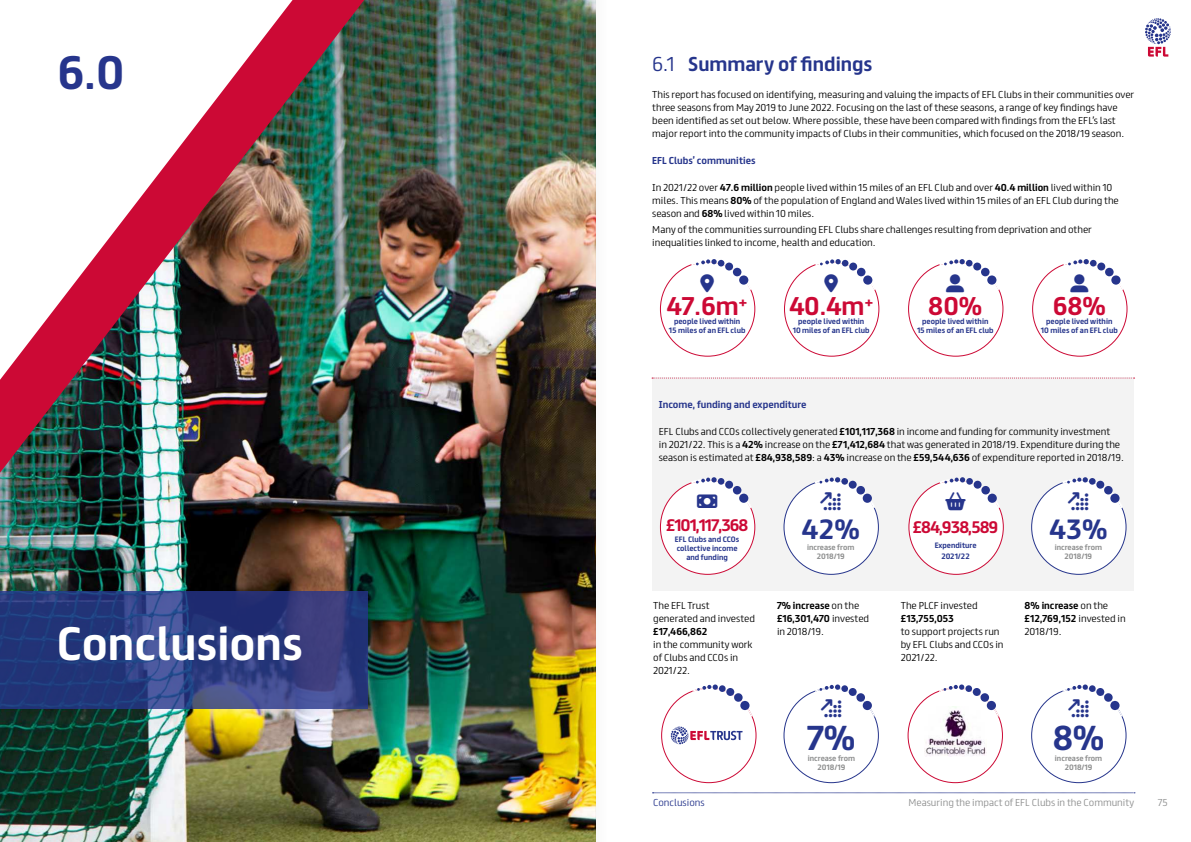
<style>
.page{position:relative;width:1191px;height:842px;background:#fff}
.page>*{position:absolute;margin:0;border:0;box-sizing:border-box;transform-origin:0 0}
.t1{font:700 42px "EFL";color:#fff}
.t2{font:700 42px "EFL";color:#26358c}
.t3{font:700 31px "EFL";color:#26358c}
.t4{font:700 25px "EFL";color:#26358c}
.t5{font:700 23px "EFL";color:#cc0935}
.t6{font:700 18px "EFL";color:#26358c}
.t7{font:700 15px "EFL";letter-spacing:-.06em;color:#cc0935}
.t8{font:300 9px/13px "EFL";color:#000}
.t9{font:700 9px "EFL";color:#26358c}
.t10{font:300 9px "EFL";color:#8e8f8f}
.t11{font:700 9px "EFL";color:#000}
.t12{font:300 9px "EFL";color:#26358c}
.t13{font:700 7px/9px "EFL";color:#26358c;text-align:center}
.t14{font:700 7px/9px "EFL";color:#8e8f8f;text-align:center}
.s1{font-weight:300}
.s2{font-weight:700}
</style>
<div class="page">
<div style="left:652px;top:378px;width:482px;height:213px;background:#f3f3f3"></div>
<img style="left:0;top:0;width:595px;height:842px">
<img style="left:0;top:0;width:364px;height:473px">
<svg style="left:0;top:591px;width:368px;height:118px;background:#2d3d80"></svg>
<div style="left:660px;top:480px;width:95px;height:94px;background:#fff;border-radius:50%"></div>
<div style="left:784px;top:480px;width:94px;height:94px;background:#fff;border-radius:50%"></div>
<div style="left:909px;top:480px;width:94px;height:94px;background:#fff;border-radius:50%"></div>
<div style="left:1031px;top:480px;width:95px;height:94px;background:#fff;border-radius:50%"></div>
<svg style="left:691px;top:684px;width:62px;height:34px"></svg>
<svg style="left:937px;top:684px;width:63px;height:34px"></svg>
<img style="left:924px;top:707px;width:62px;height:49px">
<svg style="left:670px;top:726px;width:72px;height:18px"></svg>
<svg style="left:652px;top:378px;width:482px;height:1px"></svg>
<svg style="left:652px;top:792px;width:483px;height:1px"></svg>
<svg style="left:1145px;top:18px;width:25px;height:39px"></svg>
<svg style="left:689px;top:477px;width:63px;height:33px"></svg>
<svg style="left:812px;top:477px;width:64px;height:33px"></svg>
<svg style="left:937px;top:477px;width:64px;height:33px"></svg>
<svg style="left:1060px;top:477px;width:64px;height:33px"></svg>
<svg style="left:689px;top:259px;width:64px;height:33px"></svg>
<svg style="left:813px;top:259px;width:64px;height:33px"></svg>
<svg style="left:937px;top:259px;width:64px;height:33px"></svg>
<svg style="left:1061px;top:259px;width:64px;height:33px"></svg>
<svg style="left:813px;top:684px;width:63px;height:34px"></svg>
<svg style="left:1061px;top:684px;width:62px;height:34px"></svg>
<h1 class="t2" style="left:57px;top:52px;width:69px">6.0</h1>
<h1 class="t1" style="left:57px;top:623px;width:248px">Conclusions</h1>
<h3 class="t6" style="left:652px;top:55px;width:222px"><span class="s1">6.1</span> Summary of findings</h3>
<p class="t8" style="left:652px;top:89px;width:483px">This report has focused on identifying, measuring and valuing the impacts of EFL Clubs in their communities over three seasons from May 2019 to June 2022. Focusing on the last of these seasons, a range of key findings have been identified as set out below. Where possible, these have been compared with findings from the EFL’s last major report into the community impacts of Clubs in their communities, which focused on the 2018/19 season.</p>
<p class="t9" style="left:652px;top:156px;width:105px">EFL Clubs’ communities</p>
<p class="t8" style="left:652px;top:182px;width:468px">In 2021/22 over <span class="s2">47.6 million</span> people lived within 15 miles of an EFL Club and over <span class="s2">40.4 million</span> lived within 10 miles. This means <span class="s2">80%</span> of the population of England and Wales lived within 15 miles of an EFL Club during the season and <span class="s2">68%</span> lived within 10 miles.</p>
<p class="t8" style="left:652px;top:224px;width:441px">Many of the communities surrounding EFL Clubs share challenges resulting from deprivation and other inequalities linked to income, health and education.</p>
<h3 class="t5" style="left:666px;top:295px;width:83px">47.6m<sup>+</sup></h3>
<p class="t13" style="left:669px;top:317px;width:78px">people lived within<br>15 miles of an EFL club</p>
<h3 class="t5" style="left:789px;top:295px;width:86px">40.4m<sup>+</sup></h3>
<p class="t13" style="left:792px;top:317px;width:78px">people lived within<br>10 miles of an EFL club</p>
<p class="t13" style="left:922px;top:317px;width:68px">people lived within</p>
<h3 class="t5" style="left:928px;top:295px;width:56px">80%</h3>
<p class="t13" style="left:917px;top:326px;width:78px">15 miles of an EFL club</p>
<h3 class="t5" style="left:1052px;top:295px;width:55px">68%</h3>
<p class="t13" style="left:1041px;top:326px;width:78px">10 miles of an EFL club</p>
<p class="t13" style="left:1046px;top:317px;width:68px">people lived within</p>
<p class="t9" style="left:659px;top:400px;width:149px">Income, funding and expenditure</p>
<p class="t8" style="left:659px;top:425px;width:466px">EFL Clubs and CCOs collectively generated <span class="s2">£101,117,368</span> in income and funding for community investment<br>in 2021/22. This is a <span class="s2">42%</span> increase on the <span class="s2">£71,412,684</span> that was generated in 2018/19. Expenditure during the season is estimated at <span class="s2">£84,938,589</span>: a <span class="s2">43%</span> increase on the <span class="s2">£59,544,636</span> of expenditure reported in 2018/19.</p>
<h3 class="t7" style="left:666px;top:518px;width:84px">£101,117,368</h3>
<p class="t13" style="left:675px;top:535px;width:66px">EFL Clubs and CCOs collective income and funding</p>
<p class="t8" style="left:653px;top:600px;width:103px">The EFL Trust generated and invested</p>
<p class="t11" style="left:653px;top:627px;width:56px">£17,466,862</p>
<p class="t8" style="left:653px;top:639px;width:101px">in the community work of Clubs and CCOs in<br>2021/22.</p>
<h3 class="t4" style="left:801px;top:517px;width:60px">42%</h3>
<p class="t14" style="left:807px;top:543px;width:49px">increase from<br>2018/19</p>
<h3 class="t7" style="left:913px;top:520px;width:87px">£84,938,589</h3>
<p class="t13" style="left:934px;top:540px;width:43px;line-height:11px">Expenditure<br>2021/22</p>
<h3 class="t4" style="left:1049px;top:517px;width:60px">43%</h3>
<p class="t14" style="left:1054px;top:543px;width:49px">increase from<br>2018/19</p>
<p class="t8" style="left:777px;top:600px;width:94px"><span class="s2">7% increase</span> on the <span class="s2">£16,301,470</span> invested in 2018/19.</p>
<p class="t8" style="left:900px;top:600px;width:78px">The PLCF invested</p>
<p class="t11" style="left:900px;top:614px;width:54px">£13,755,053</p>
<p class="t8" style="left:900px;top:626px;width:104px">to support projects run by EFL Clubs and CCOs in<br>2021/22.</p>
<p class="t8" style="left:1024px;top:600px;width:102px"><span class="s2">8% increase</span> on the <span class="s2">£12,769,152</span> invested in<br>2018/19.</p>
<h2 class="t3" style="left:807px;top:723px;width:50px">7%</h2>
<p class="t14" style="left:808px;top:754px;width:49px">increase from<br>2018/19</p>
<h2 class="t3" style="left:1052px;top:723px;width:53px">8%</h2>
<p class="t14" style="left:1055px;top:754px;width:49px">increase from<br>2018/19</p>
<p class="t12" style="left:653px;top:799px;width:53px">Conclusions</p>
<p class="t10" style="left:908px;top:799px;width:227px">Measuring the impact of EFL Clubs in the Community</p>
<p class="t10" style="left:1157px;top:799px;width:11px">75</p>
</div>
